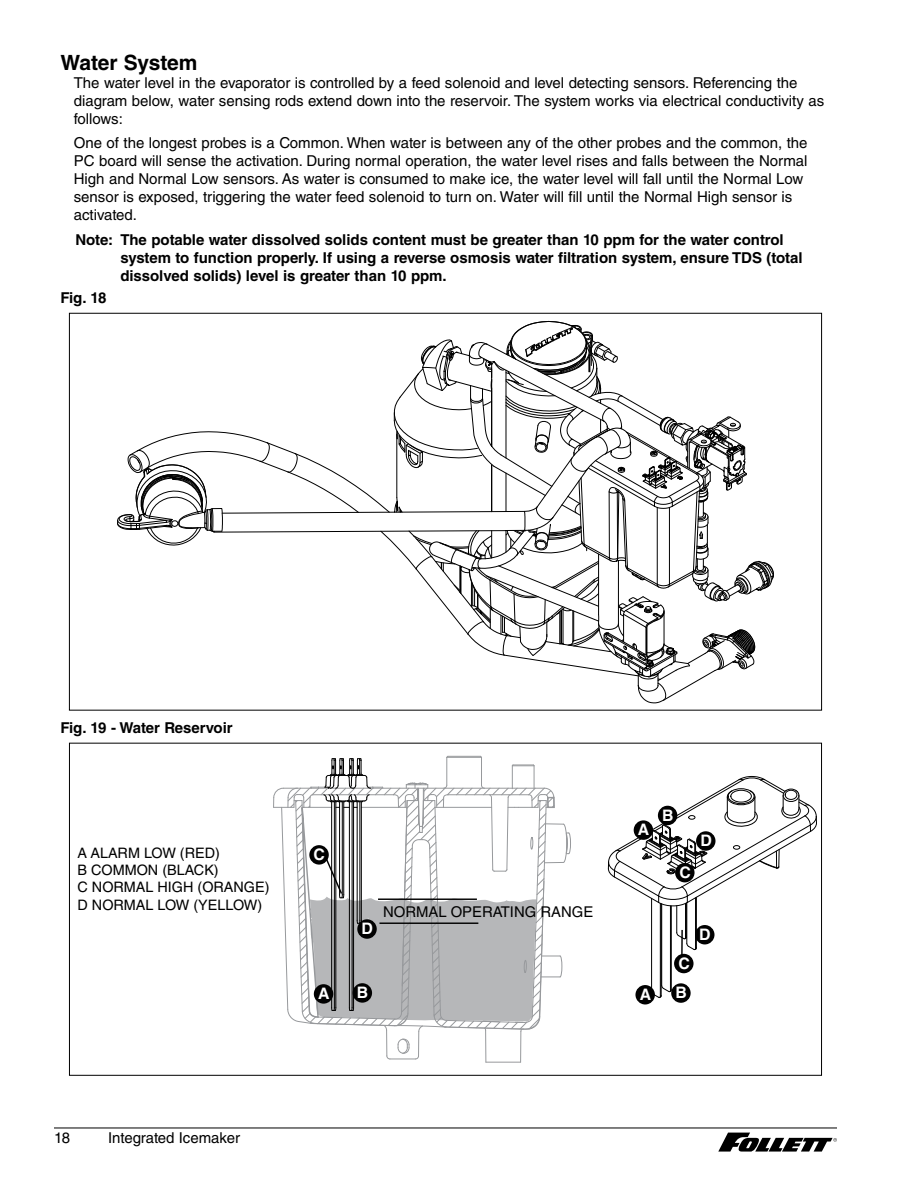
<style>
.page{position:relative;width:918px;height:1188px;background:#fff}
.page>*{position:absolute;margin:0;border:0;box-sizing:border-box;transform-origin:0 0}
.t1{font:700 21px "Helvetica LT Std";letter-spacing:-.015em;color:#000}
.t2{font:700 15.9px "Helvetica LT Std";color:#fff}
.t3{font:15px/18px "Helvetica LT Std";letter-spacing:-.005em;color:#000}
.t4{font:700 15px/18px "Helvetica LT Std";letter-spacing:-.005em;color:#000}
.t5{font:14.85px "Helvetica LT Std";color:#010101}
.t6{font:14.4px/17.2px "Helvetica LT Std";color:#010101}
</style>
<div class="page">
<hr style="left:54px;top:1128px;width:783px;height:1px;background:#000">
<svg style="left:718px;top:1133px;width:119px;height:19px"></svg>
<svg style="left:117px;top:321px;width:657px;height:383px"></svg>
<hr style="left:671px;top:906px;width:1px;height:84px;background:#000">
<hr style="left:670px;top:906px;width:1px;height:84px;background:#000">
<hr style="left:661px;top:904px;width:1px;height:92px;background:#000">
<svg style="left:652px;top:985px;width:20px;height:13px"></svg>
<hr style="left:660px;top:903px;width:1px;height:93px;background:#000">
<hr style="left:651px;top:898px;width:1px;height:93px;background:#000">
<hr style="left:486px;top:1062px;width:35px;height:1px;background:#97999c">
<hr style="left:485px;top:1030px;width:1px;height:32px;background:#97999c">
<hr style="left:520px;top:1031px;width:1px;height:31px;background:#97999c">
<svg style="left:608px;top:776px;width:209px;height:175px"></svg>
<div style="left:658px;top:806px;width:19px;height:19px;background:#010101;border-radius:50%"></div>
<div style="left:634px;top:820px;width:19px;height:20px;background:#010101;border-radius:50%"></div>
<div style="left:671px;top:983px;width:20px;height:20px;background:#010101;border-radius:50%"></div>
<div style="left:635px;top:985px;width:20px;height:19px;background:#010101;border-radius:50%"></div>
<div style="left:675px;top:863px;width:20px;height:19px;background:#010101;border-radius:50%"></div>
<div style="left:696px;top:831px;width:20px;height:20px;background:#010101;border-radius:50%"></div>
<div style="left:674px;top:954px;width:20px;height:19px;background:#010101;border-radius:50%"></div>
<div style="left:695px;top:925px;width:19px;height:19px;background:#010101;border-radius:50%"></div>
<svg style="left:273px;top:755px;width:298px;height:305px"></svg>
<hr style="left:681px;top:930px;width:2px;height:27px;background:#000">
<h1 class="t1" style="left:60px;top:49px;width:139px">Water System</h1>
<p class="t3" style="left:74px;top:73px;width:752px">The water level in the evaporator is controlled by a feed solenoid and level detecting sensors. Referencing the diagram below, water sensing rods extend down into the reservoir. The system works via electrical conductivity as follows:</p>
<p class="t3" style="left:74px;top:134px;width:735px">One of the longest probes is a Common. When water is between any of the other probes and the common, the PC board will sense the activation. During normal operation, the water level rises and falls between the Normal High and Normal Low sensors. As water is consumed to make ice, the water level will fall until the Normal Low sensor is exposed, triggering the water feed solenoid to turn on. Water will fill until the Normal High sensor is activated.</p>
<p class="t4" style="left:120px;top:230px;width:684px;text-indent:-45px">Note: The potable water dissolved solids content must be greater than 10 ppm for the water control system to function properly. If using a reverse osmosis water filtration system, ensure TDS (total dissolved solids) level is greater than 10 ppm.</p>
<p class="t4" style="left:60px;top:289px;width:48px">Fig. 18</p>
<p class="t4" style="left:60px;top:719px;width:174px">Fig. 19 - Water Reservoir</p>
<p class="t6" style="left:78px;top:844px;width:194px">A ALARM LOW (RED)<br>B COMMON (BLACK)<br>C NORMAL HIGH (ORANGE)<br>D NORMAL LOW (YELLOW)</p>
<p class="t2" style="left:314px;top:845px;width:13px">C</p>
<p class="t2" style="left:362px;top:919px;width:13px">D</p>
<p class="t5" style="left:383px;top:903px;width:212px">NORMAL OPERATING RANGE</p>
<p class="t2" style="left:318px;top:984px;width:13px">A</p>
<p class="t2" style="left:357px;top:983px;width:13px">B</p>
<p class="t2" style="left:638px;top:820px;width:13px">A</p>
<p class="t2" style="left:662px;top:806px;width:13px">B</p>
<p class="t2" style="left:679px;top:862px;width:13px">C</p>
<p class="t2" style="left:700px;top:831px;width:13px">D</p>
<p class="t2" style="left:678px;top:953px;width:13px">C</p>
<p class="t2" style="left:640px;top:985px;width:13px">A</p>
<p class="t2" style="left:676px;top:983px;width:13px">B</p>
<p class="t2" style="left:699px;top:925px;width:13px">D</p>
<p class="t3" style="left:54px;top:1129px;width:18px">18</p>
<p class="t3" style="left:108px;top:1129px;width:134px">Integrated Icemaker</p>
</div>
